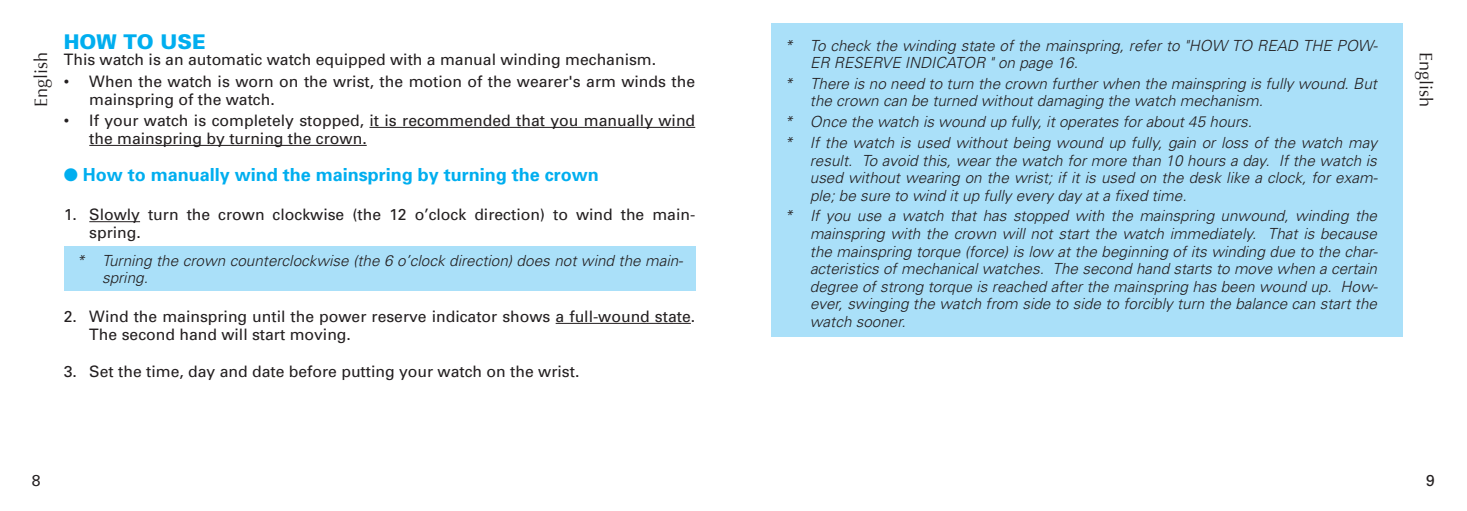
<style>
.page{position:relative;width:1467px;height:511px;background:#fff}
.page>*{position:absolute;margin:0;border:0;box-sizing:border-box;transform-origin:0 0}
.t1{font:900 20.25px "Univers";color:#00aeef}
.t2{font:700 18px "Univers";color:#00aeef}
.t3{font:18px "Optima";color:#231f20}
.t4{font:15.75px/18px "Univers";color:#231f20}
.t5{font:italic 300 15.3px/17.6px "Univers";color:#231f20}
</style>
<div class="page">
<div style="left:64px;top:246px;width:631px;height:44px;background:#aae0f9"></div>
<hr style="left:370px;top:127px;width:325px;height:1px;background:#231f20">
<hr style="left:89px;top:145px;width:278px;height:1px;background:#231f20">
<hr style="left:89px;top:221px;width:51px;height:1px;background:#231f20">
<hr style="left:556px;top:322px;width:135px;height:1px;background:#231f20">
<div style="left:772px;top:24px;width:631px;height:312px;background:#aae0f9"></div>
<h1 class="t1" style="left:64px;top:29px;width:143px">HOW TO USE</h1>
<p class="t4" style="left:64px;top:51px;width:594px">This watch is an automatic watch equipped with a manual winding mechanism.</p>
<p class="t4" style="left:89px;top:72px;width:607px;text-indent:-26px">• When the watch is worn on the wrist, the motion of the wearer's arm winds the mainspring of the watch.</p>
<p class="t4" style="left:89px;top:111px;width:607px;text-indent:-26px">• If your watch is completely stopped, it is recommended that you manually wind the mainspring by turning the crown.</p>
<p class="t5" style="left:810px;top:36px;width:569px;text-indent:-26px">* To check the winding state of the mainspring, refer to "HOW TO READ THE POW-<br>ER RESERVE INDICATOR " on page 16.</p>
<p class="t5" style="left:810px;top:75px;width:569px;text-indent:-25px">* There is no need to turn the crown further when the mainspring is fully wound. But the crown can be turned without damaging the watch mechanism.</p>
<p class="t5" style="left:784px;top:111px;width:594px;line-height:20.7px">* Once the watch is wound up fully, it operates for about 45 hours.<br>* If the watch is used without being wound up fully, gain or loss of the watch may</p>
<p class="t5" style="left:810px;top:151px;width:570px;text-align:justify">result. To avoid this, wear the watch for more than 10 hours a day. If the watch is used without wearing on the wrist; if it is used on the desk like a clock, for exam&shy;ple; be sure to wind it up fully every day at a fixed time.</p>
<p class="t5" style="left:810px;top:207px;width:569px;text-align:justify;text-indent:-25px">* If you use a watch that has stopped with the mainspring unwound, winding the mainspring with the crown will not start the watch immediately. That is because the mainspring torque (force) is low at the beginning of its winding due to the char&shy;acteristics of mechanical watches. The second hand starts to move when a certain degree of strong torque is reached after the mainspring has been wound up. How&shy;ever, swinging the watch from side to side to forcibly turn the balance can start the watch sooner.</p>
<p class="t3" style="left:31px;top:107px;width:57px;rotate:-90deg">English</p>
<p class="t3" style="left:1436px;top:52px;width:57px;rotate:90deg">English</p>
<p class="t2" style="left:64px;top:163px;width:537px">● How to manually wind the mainspring by turning the crown</p>
<p class="t4" style="left:89px;top:205px;width:607px;text-indent:-26px">1. Slowly turn the crown clockwise (the 12 o’clock direction) to wind the main&shy;spring.</p>
<p class="t5" style="left:102px;top:251px;width:583px;text-indent:-26px">* Turning the crown counterclockwise (the 6 o’clock direction) does not wind the main&shy;spring.</p>
<p class="t4" style="left:89px;top:307px;width:607px;text-indent:-26px">2. Wind the mainspring until the power reserve indicator shows a full-wound state.<br>The second hand will start moving.</p>
<p class="t4" style="left:64px;top:362px;width:517px">3. Set the time, day and date before putting your watch on the wrist.</p>
</div>
